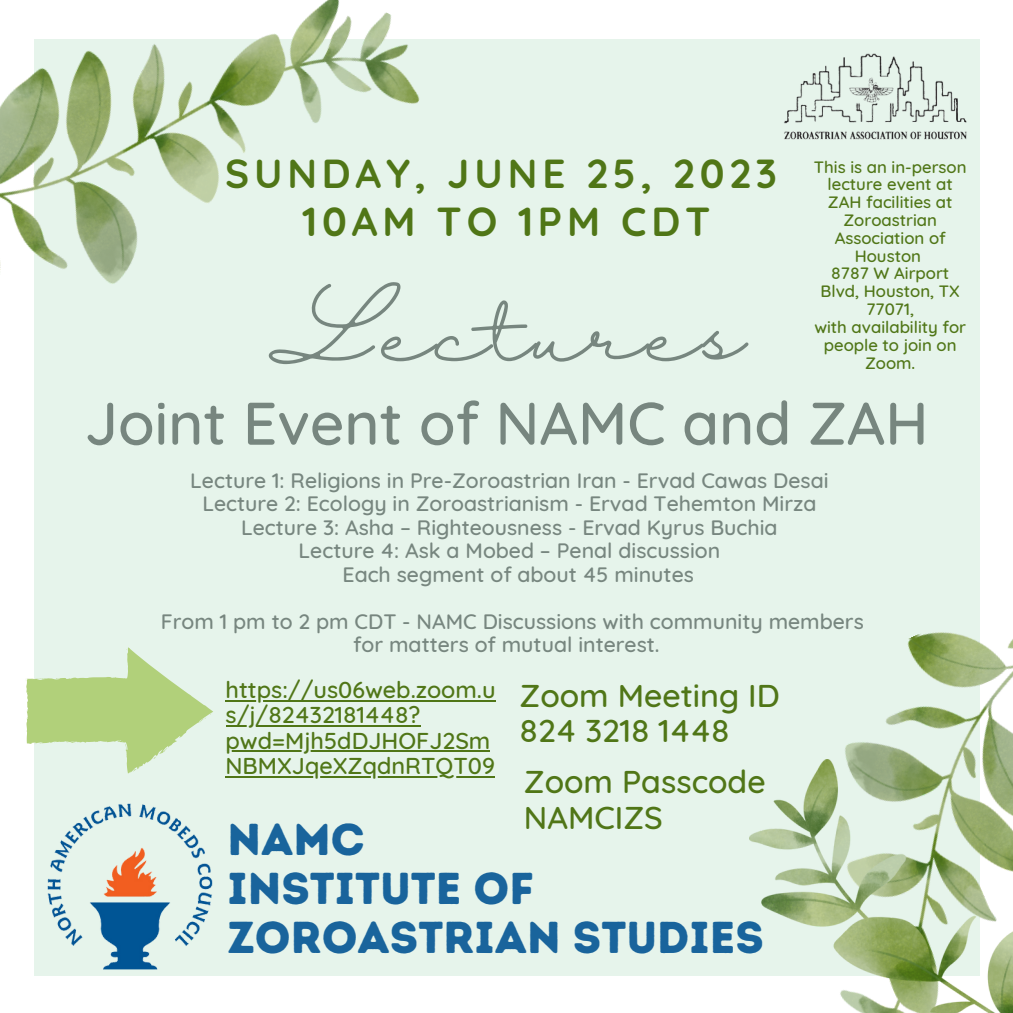
<style>
.page{position:relative;width:1013px;height:1013px;background:#fff}
.page>*{position:absolute;margin:0;border:0;box-sizing:border-box;transform-origin:0 0}
.t1{font:65.75px "Halimun";letter-spacing:.03em;color:#77867f}
.t2{font:500 60px "Quicksand";color:#77867f}
.t3{font:44.62px "Intro Rust Base";color:#19649c}
.t4{font:700 40.38px "Quicksand";letter-spacing:.12em;color:#507617}
.t5{font:500 32.12px "Quicksand";color:#507617}
.t6{font:500 23.38px/25.2px "Quicksand";color:#507617}
.t7{font:500 21.25px "Quicksand";color:#77867f}
.t8{font:500 16.75px/17.8px "Quicksand";color:#507617;text-align:center}
</style>
<div class="page">
<div style="left:35px;top:40px;width:945px;height:935px;background:#e6f4eb"></div>
<img style="left:0;top:0;width:447px;height:438px">
<img style="left:650px;top:632px;width:362px;height:344px">
<img style="left:749px;top:759px;width:263px;height:253px">
<svg style="left:26px;top:647px;width:187px;height:126px"></svg>
<img style="left:47px;top:803px;width:166px;height:167px">
<img style="left:784px;top:53px;width:183px;height:87px">
<hr style="left:225px;top:700px;width:270px;height:1px;background:#507617">
<hr style="left:225px;top:725px;width:195px;height:2px;background:#507617">
<hr style="left:225px;top:750px;width:265px;height:2px;background:#507617">
<hr style="left:225px;top:775px;width:270px;height:2px;background:#507617">
<p class="t4" style="left:225px;top:148px;width:553px">SUNDAY, JUNE 25, 2023</p>
<p class="t4" style="left:302px;top:195px;width:409px">10AM TO 1PM CDT</p>
<p class="t1" style="left:268px;top:300px;width:479px">Lectures</p>
<p class="t8" style="left:813px;top:157px;width:154px">This is an in-person lecture event at<br>ZAH facilities at</p>
<p class="t8" style="left:834px;top:211px;width:113px">Zoroastrian<br>Association of<br>Houston</p>
<p class="t8" style="left:820px;top:264px;width:141px">8787 W Airport<br>Blvd, Houston, TX<br>77071,</p>
<p class="t8" style="left:814px;top:318px;width:153px">with availability for people to join on<br>Zoom.</p>
<p class="t2" style="left:84px;top:385px;width:845px">Joint Event of NAMC and ZAH</p>
<p class="t7" style="left:190px;top:466px;width:639px">Lecture 1: Religions in Pre-Zoroastrian Iran - Ervad Cawas Desai</p>
<p class="t7" style="left:202px;top:490px;width:615px">Lecture 2: Ecology in Zoroastrianism - Ervad Tehemton Mirza</p>
<p class="t7" style="left:241px;top:513px;width:538px">Lecture 3: Asha – Righteousness - Ervad Kyrus Buchia</p>
<p class="t7" style="left:298px;top:537px;width:423px">Lecture 4: Ask a Mobed – Penal discussion</p>
<p class="t7" style="left:342px;top:560px;width:353px">Each segment of about 45 minutes</p>
<p class="t7" style="left:161px;top:607px;width:704px">From 1 pm to 2 pm CDT - NAMC Discussions with community members</p>
<p class="t7" style="left:353px;top:630px;width:308px">for matters of mutual interest.</p>
<p class="t6" style="left:225px;top:676px;width:272px">https://us06web.zoom.u s/j/82432181448? pwd=Mjh5dDJHOFJ2Sm<br>NBMXJqeXZqdnRTQT09</p>
<p class="t5" style="left:519px;top:674px;width:261px">Zoom Meeting ID</p>
<p class="t5" style="left:519px;top:710px;width:212px">824 3218 1448</p>
<p class="t5" style="left:524px;top:761px;width:243px">Zoom Passcode</p>
<p class="t5" style="left:524px;top:796px;width:140px">NAMCIZS</p>
<p class="t3" style="left:227px;top:812px;width:139px">NAMC</p>
<p class="t3" style="left:227px;top:861px;width:308px">INSTITUTE OF</p>
<p class="t3" style="left:227px;top:911px;width:538px">ZOROASTRIAN STUDIES</p>
</div>
